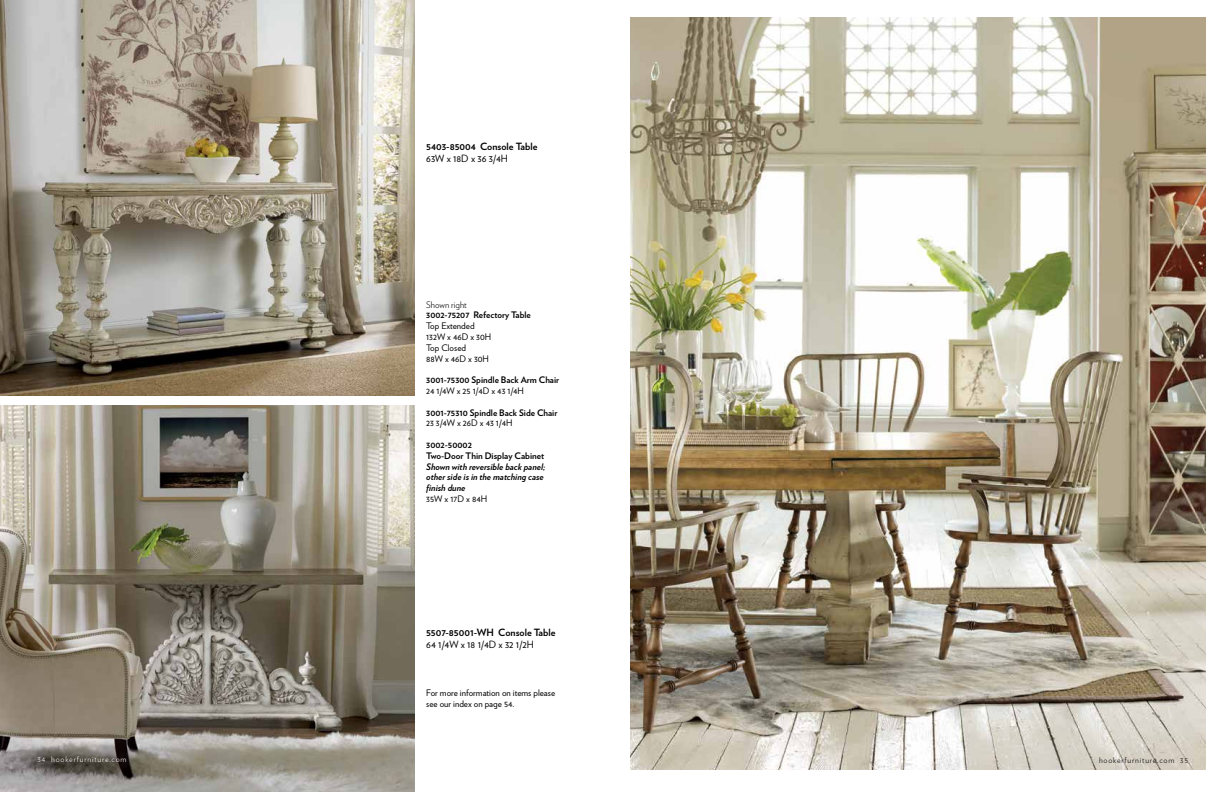
<style>
.page{position:relative;width:1224px;height:792px;background:#fff}
.page>*{position:absolute;margin:0;border:0;box-sizing:border-box;transform-origin:0 0}
.t1{font:700 10px "Verlag";color:#000}
.t2{font:10px "Verlag";color:#000}
.t3{font:9px/10.8px "Verlag";color:#000}
.t4{font:700 9px/10.8px "Verlag";color:#000}
.t5{font:italic 700 9px/10.8px "Verlag";color:#000}
.t6{font:300 9px "Verlag";color:#000}
.t7{font:300 8px "Verlag";letter-spacing:.1em;color:#fff}
.t8{font:300 8px "Verlag";letter-spacing:.1em;color:#000}
</style>
<div class="page">
<img style="left:0;top:405px;width:415px;height:387px">
<img style="left:630px;top:18px;width:576px;height:752px">
<img style="left:0;top:0;width:415px;height:396px">
<p class="t1" style="left:426px;top:138px;width:113px">5403-85004 Console Table</p>
<p class="t2" style="left:426px;top:151px;width:83px">63W x 18D x 36 3/4H</p>
<p class="t6" style="left:426px;top:298px;width:42px">Shown right</p>
<p class="t4" style="left:426px;top:309px;width:106px">3002-75207 Refectory Table</p>
<p class="t3" style="left:426px;top:320px;width:67px">Top Extended<br>132W x 46D x 30H<br>Top Closed<br>88W x 46D x 30H</p>
<p class="t4" style="left:426px;top:374px;width:135px">3001-75300 Spindle Back Arm Chair</p>
<p class="t3" style="left:426px;top:385px;width:99px">24 1/4W x 25 1/4D x 43 1/4H</p>
<p class="t4" style="left:426px;top:406px;width:133px">3001-75310 Spindle Back Side Chair</p>
<p class="t3" style="left:426px;top:417px;width:88px">23 3/4W x 26D x 43 1/4H</p>
<p class="t4" style="left:426px;top:439px;width:120px">3002-50002<br>Two-Door Thin Display Cabinet</p>
<p class="t5" style="left:426px;top:460px;width:121px">Shown with reversible back panel; other side is in the matching case finish dune</p>
<p class="t3" style="left:426px;top:493px;width:63px">35W x 17D x 84H</p>
<p class="t1" style="left:426px;top:624px;width:131px">5507-85001-WH Console Table</p>
<p class="t2" style="left:426px;top:637px;width:109px">64 1/4W x 18 1/4D x 32 1/2H</p>
<p class="t3" style="left:426px;top:687px;width:130px">For more information on items please see our index on page 54.</p>
<p class="t7" style="left:37px;top:754px;width:91px">34 hookerfurniture.com</p>
<p class="t8" style="left:1099px;top:754px;width:90px">hookerfurniture.com 35</p>
</div>
